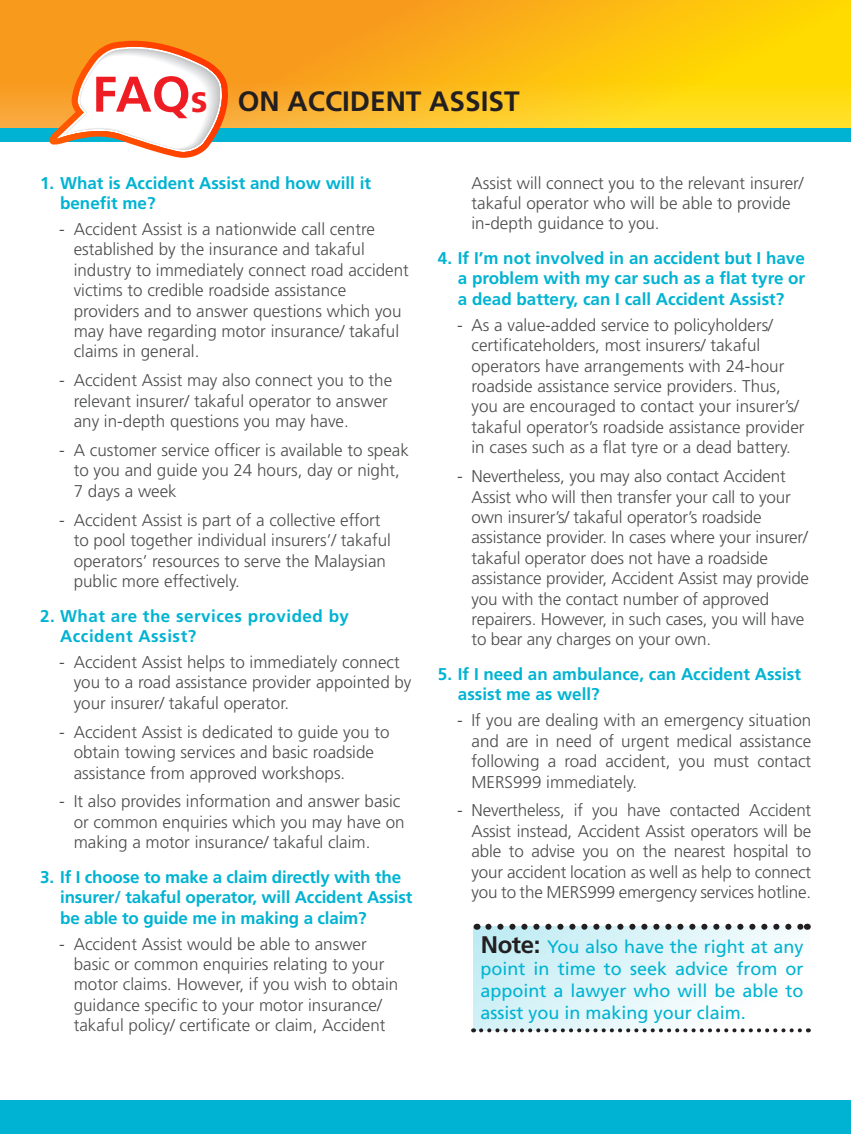
<style>
.page{position:relative;width:851px;height:1134px;background:#fff}
.page>*{position:absolute;margin:0;border:0;box-sizing:border-box;transform-origin:0 0}
.t1{font:700 50px "Frutiger LT Std";color:#ee1d23}
.t2{font:700 28px "Frutiger LT Std";color:#231f20}
.t3{font:18px/22px "Frutiger LT Std";color:#00b3d2;text-align:justify}
.t4{font:300 17px/20.4px "Frutiger LT Std";color:#4b4c4d}
.t5{font:700 17px/20.4px "Frutiger LT Std";color:#00b3d2}
.t6{font:700 17px/20.4px "Frutiger LT Std";letter-spacing:.03em;color:#00b3d2}
.s1{font-size:38px}
.s2{font-weight:700;font-size:24px;color:#231f20}
</style>
<div class="page">
<svg style="left:0;top:0;width:850px;height:128px;background:#fbba18"></svg>
<div style="left:0;top:128px;width:850px;height:14px;background:#00b3d2"></div>
<div style="left:0;top:1100px;width:850px;height:34px;background:#00b3d2"></div>
<div style="left:473px;top:926px;width:336px;height:104px;background:linear-gradient(to right,#c7edf4,#fff)"></div>
<svg style="left:488px;top:924px;width:312px;height:6px"></svg>
<svg style="left:481px;top:1028px;width:327px;height:4px"></svg>
<svg style="left:48px;top:21px;width:189px;height:137px"></svg>
<p class="t1" style="left:92px;top:65px;width:117px">FAQ<span class="s1">s</span></p>
<p class="t2" style="left:238px;top:85px;width:283px">ON ACCIDENT ASSIST</p>
<p class="t5" style="left:60px;top:172px;width:312px;text-indent:-20px">1. What is Accident Assist and how will it benefit me?</p>
<p class="t4" style="left:74px;top:219px;width:336px;text-indent:-14px">- Accident Assist is a nationwide call centre established by the insurance and takaful industry to immediately connect road accident victims to credible roadside assistance providers and to answer questions which you may have regarding motor insurance/ takaful claims in general.</p>
<p class="t4" style="left:74px;top:370px;width:320px;text-indent:-14px">- Accident Assist may also connect you to the relevant insurer/ takaful operator to answer any in-depth questions you may have.</p>
<p class="t4" style="left:74px;top:440px;width:336px;text-indent:-14px">- A customer service officer is available to speak to you and guide you 24 hours, day or night,<br>7 days a week</p>
<p class="t4" style="left:74px;top:510px;width:319px;text-indent:-14px">- Accident Assist is part of a collective effort to pool together individual insurers’/ takaful operators’ resources to serve the Malaysian public more effectively.</p>
<p class="t6" style="left:60px;top:605px;width:290px;text-indent:-20px">2. What are the services provided by<br>Accident Assist?</p>
<p class="t4" style="left:74px;top:652px;width:339px;text-indent:-14px">- Accident Assist helps to immediately connect you to a road assistance provider appointed by your insurer/ takaful operator.</p>
<p class="t4" style="left:74px;top:722px;width:317px;text-indent:-14px">- Accident Assist is dedicated to guide you to obtain towing services and basic roadside assistance from approved workshops.</p>
<p class="t4" style="left:74px;top:792px;width:332px;text-indent:-14px">- It also provides information and answer basic or common enquiries which you may have on making a motor insurance/ takaful claim.</p>
<p class="t5" style="left:60px;top:867px;width:354px;text-indent:-20px">3. If I choose to make a claim directly with the insurer/ takaful operator, will Accident Assist be able to guide me in making a claim?</p>
<p class="t4" style="left:74px;top:934px;width:326px;text-indent:-14px">- Accident Assist would be able to answer basic or common enquiries relating to your motor claims. However, if you wish to obtain guidance specific to your motor insurance/ takaful policy/ certificate or claim, Accident</p>
<p class="t4" style="left:471px;top:173px;width:333px">Assist will connect you to the relevant insurer/ takaful operator who will be able to provide in-depth guidance to you.</p>
<p class="t5" style="left:458px;top:248px;width:349px;text-align:justify;text-indent:-20px">4. If I’m not involved in an accident but I have a problem with my car such as a flat tyre or a dead battery, can I call Accident Assist?</p>
<p class="t4" style="left:471px;top:315px;width:334px;text-indent:-14px">- As a value-added service to policyholders/ certificateholders, most insurers/ takaful operators have arrangements with 24-hour roadside assistance service providers. Thus, you are encouraged to contact your insurer’s/ takaful operator’s roadside assistance provider in cases such as a flat tyre or a dead battery.</p>
<p class="t4" style="left:471px;top:466px;width:339px;text-indent:-14px">- Nevertheless, you may also contact Accident Assist who will then transfer your call to your own insurer’s/ takaful operator’s roadside assistance provider. In cases where your insurer/ takaful operator does not have a roadside assistance provider, Accident Assist may provide you with the contact number of approved repairers. However, in such cases, you will have to bear any charges on your own.</p>
<p class="t5" style="left:458px;top:664px;width:344px;text-indent:-20px">5. If I need an ambulance, can Accident Assist assist me as well?</p>
<p class="t4" style="left:471px;top:710px;width:341px;text-align:justify;text-indent:-14px">- If you are dealing with an emergency situation and are in need of urgent medical assistance following a road accident, you must contact MERS999 immediately.</p>
<p class="t4" style="left:471px;top:801px;width:341px;text-align:justify;text-indent:-14px">- Nevertheless, if you have contacted Accident Assist instead, Accident Assist operators will be able to advise you on the nearest hospital to your accident location as well as help to connect you to the MERS999 emergency services hotline.</p>
<p class="t3" style="left:480px;top:935px;width:324px"><span class="s2">Note:</span> You also have the right at any point in time to seek advice from or appoint a lawyer who will be able to assist you in making your claim.</p>
</div>
